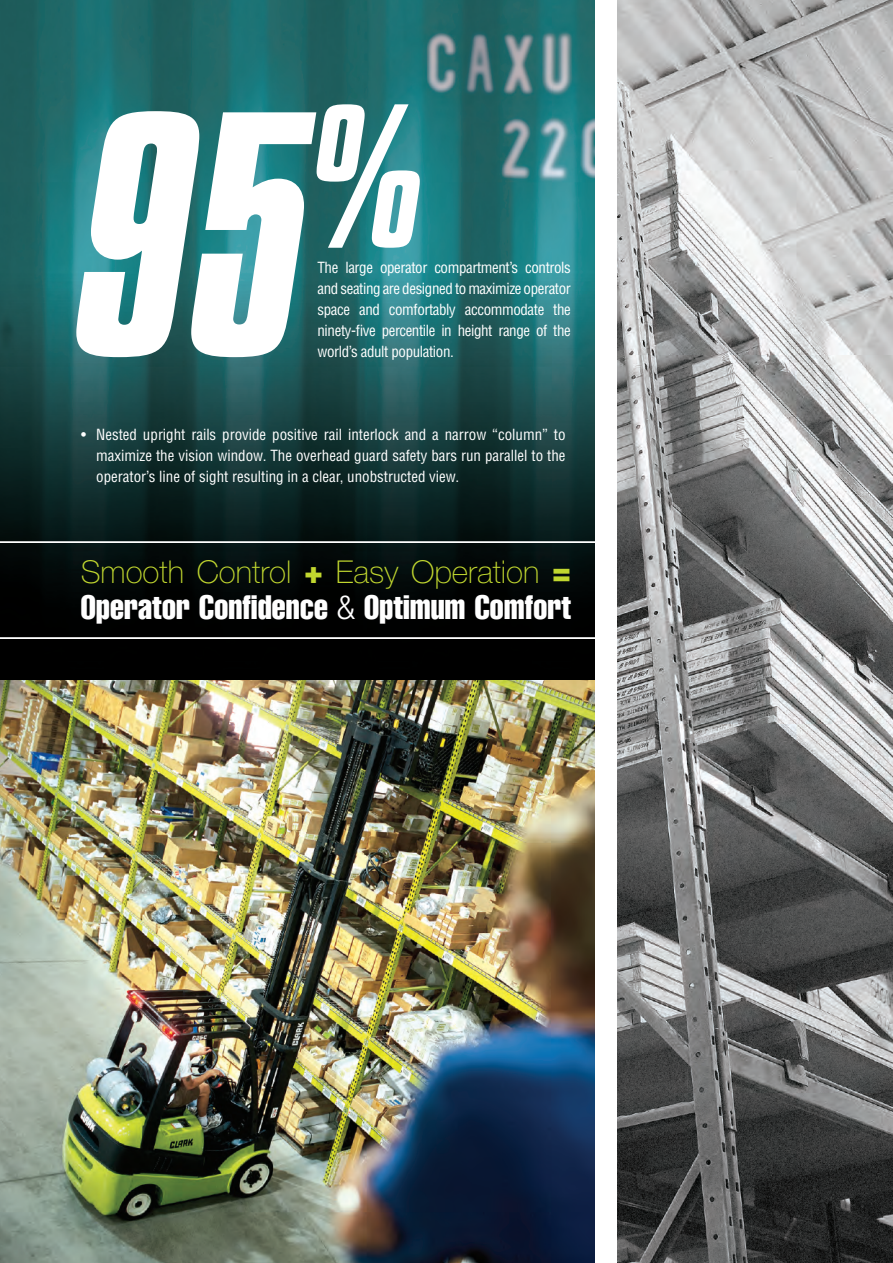
<style>
.page{position:relative;width:893px;height:1263px;background:#fff}
.page>*{position:absolute;margin:0;border:0;box-sizing:border-box;transform-origin:0 0}
.t1{font:italic 300px "Compacta BT";color:#fff}
.t2{font:extra-condensed 33px "Helvetica";color:#fff}
.t3{font:100 31.5px "Helvetica Neue";color:#c1d72f}
.t4{font:condensed 15px/21px "Helvetica";letter-spacing:-.01em;color:#fff;text-align:justify}
.s1{font-weight:900}
.s2{font-family:"Helvetica Neue";font-weight:300;font-stretch:condensed}
</style>
<div class="page">
<img style="left:0;top:680px;width:595px;height:583px">
<img style="left:617px;top:0;width:276px;height:1263px">
<img style="left:0;top:0;width:595px;height:680px">
<svg style="left:0;top:541px;width:595px;height:98px;background:#0a0f0f"></svg>
<h1 class="t1" style="left:81px;top:61px;width:348px">95<sup>%</sup></h1>
<p class="t4" style="left:317px;top:257px;width:255px">The large operator compartment’s controls and seating are designed to maximize operator space and comfortably accommodate the ninety-five percentile in height range of the world’s adult population.</p>
<p class="t4" style="left:96px;top:424px;width:471px;text-indent:-15px">• Nested upright rails provide positive rail interlock and a narrow “column” to maximize the vision window. The overhead guard safety bars run parallel to the operator’s line of sight resulting in a clear, unobstructed view.</p>
<h3 class="t3" style="left:81px;top:553px;width:492px">Smooth Control <span class="s1">+</span> Easy Operation <span class="s1">=</span></h3>
<h2 class="t2" style="left:81px;top:589px;width:492px">Operator Confidence <span class="s2">&amp;</span> Optimum Comfort</h2>
</div>
